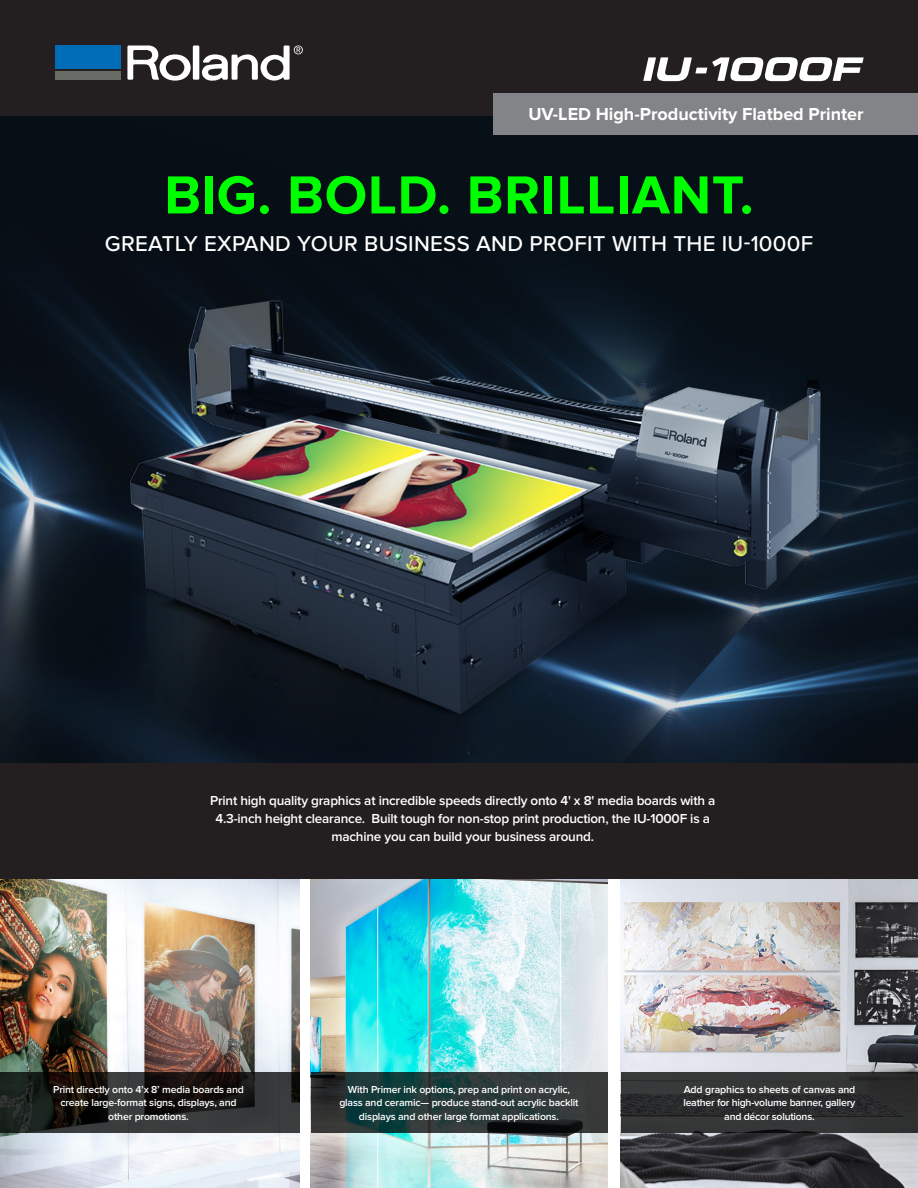
<style>
.page{position:relative;width:918px;height:1188px;background:#fff}
.page>*{position:absolute;margin:0;border:0;box-sizing:border-box;transform-origin:0 0}
.t1{font:700 55.5px "Proxima Nova";letter-spacing:.015em;color:#0f0}
.t2{font:500 22.2px "Proxima Nova";letter-spacing:.015em;color:#fff}
.t3{font:700 18px "Proxima Nova";color:#fff}
.t4{font:600 13.5px/18px "Proxima Nova";letter-spacing:-.015em;color:#fff;text-align:center}
.t5{font:600 10.5px/13.5px "Proxima Nova";letter-spacing:-.015em;color:#fff;text-align:center}
</style>
<div class="page">
<img style="left:0;top:879px;width:300px;height:309px">
<img style="left:621px;top:879px;width:297px;height:309px">
<img style="left:311px;top:879px;width:296px;height:309px">
<img style="left:0;top:116px;width:918px;height:647px">
<div style="left:0;top:0;width:918px;height:116px;background:#231f20"></div>
<div style="left:493px;top:93px;width:425px;height:42px;background:#828487"></div>
<svg style="left:311px;top:1072px;width:296px;height:61px;background:#263535"></svg>
<svg style="left:621px;top:1072px;width:297px;height:61px;background:#2f3030"></svg>
<div style="left:193px;top:46px;width:6px;height:34px;background:#fff"></div>
<svg style="left:127px;top:46px;width:64px;height:35px"></svg>
<div style="left:56px;top:72px;width:65px;height:8px;background:#676b66"></div>
<div style="left:56px;top:46px;width:65px;height:23px;background:#006cb7"></div>
<svg style="left:202px;top:46px;width:101px;height:35px"></svg>
<svg style="left:643px;top:57px;width:221px;height:24px"></svg>
<svg style="left:0;top:1072px;width:300px;height:61px;background:#242422"></svg>
<div style="left:0;top:763px;width:918px;height:116px;background:#231f20"></div>
<p class="t3" style="left:528px;top:104px;width:337px">UV-LED High-Productivity Flatbed Printer</p>
<p class="t1" style="left:164px;top:163px;width:591px">BIG. BOLD. BRILLIANT.</p>
<p class="t2" style="left:105px;top:231px;width:710px">GREATLY EXPAND YOUR BUSINESS AND PROFIT WITH THE IU-1000F</p>
<p class="t4" style="left:210px;top:792px;width:507px">Print high quality graphics at incredible speeds directly onto 4' x 8' media boards with a<br>4.3-inch height clearance. Built tough for non-stop print production, the IU-1000F is a machine you can build your business around.</p>
<p class="t5" style="left:53px;top:1083px;width:192px">Print directly onto 4’x 8’ media boards and create large-format signs, displays, and other promotions.</p>
<p class="t5" style="left:339px;top:1083px;width:241px">With Primer ink options, prep and print on acrylic, glass and ceramic— produce stand-out acrylic backlit displays and other large format applications.</p>
<p class="t5" style="left:683px;top:1083px;width:174px">Add graphics to sheets of canvas and leather for high-volume banner, gallery and décor solutions.</p>
</div>
